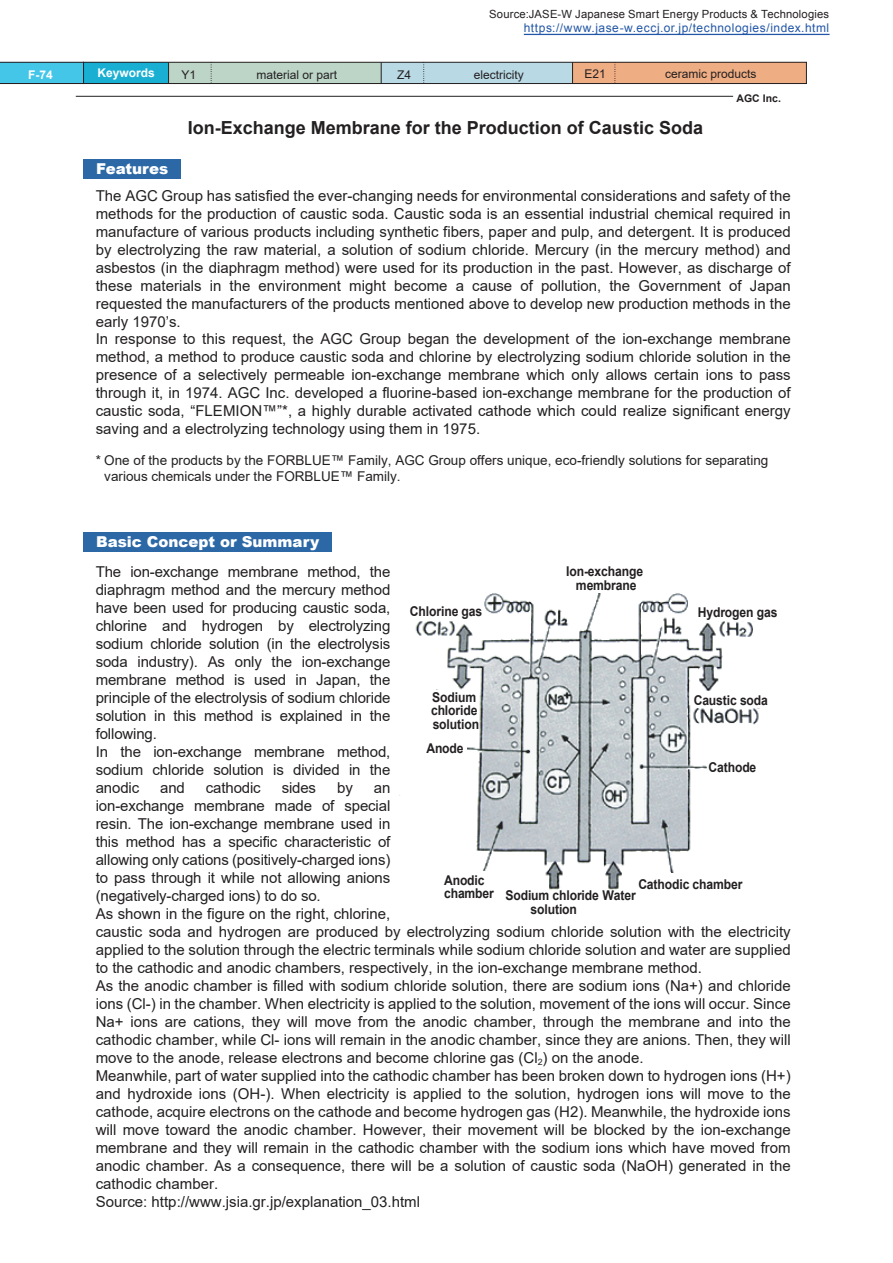
<style>
.page{position:relative;width:893px;height:1263px;background:#fff}
.page>*{position:absolute;margin:0;border:0;box-sizing:border-box;transform-origin:0 0}
.t1{font:700 18px "Arial";color:#232022}
.t2{font:15px/18px "Arial";color:#232022;text-align:justify}
.t3{font:900 15px "Arial";color:#fff}
.t4{font:700 13.5px/13.5px "Arial";letter-spacing:-.01em;color:#232022;scale:.9 1}
.t5{font:13.5px/16.2px "Arial";color:#232022}
.t6{font:12px "Arial";letter-spacing:.045em;color:#2256a6}
.t7{font:12px "Arial";color:#232022}
.t8{font:12px "Arial";color:#231f20}
.t9{font:700 12px "Arial";color:#fff}
.t10{font:11.25px "Arial";letter-spacing:.015em;color:#231f20}
.t11{font:700 10.5px "Arial";color:#231f20}
</style>
<div class="page">
<svg style="left:0;top:62px;width:83px;height:22px;background:#41b8d8"></svg>
<div style="left:84px;top:62px;width:85px;height:22px;background:#18afd3"></div>
<div style="left:169px;top:62px;width:212px;height:22px;background:#bcd5c7"></div>
<svg style="left:211px;top:64px;width:1px;height:17px"></svg>
<div style="left:381px;top:62px;width:192px;height:22px;background:#b9d9e4"></div>
<svg style="left:423px;top:64px;width:1px;height:17px"></svg>
<svg style="left:381px;top:64px;width:1px;height:18px"></svg>
<div style="left:573px;top:62px;width:233px;height:22px;background:#efad83"></div>
<svg style="left:572px;top:64px;width:1px;height:18px"></svg>
<svg style="left:168px;top:64px;width:1px;height:18px"></svg>
<div style="left:83px;top:62px;width:724px;height:22px;border:1px solid #231f20"></div>
<svg style="left:615px;top:62px;width:1px;height:22px"></svg>
<div style="left:83px;top:159px;width:98px;height:20px;background:#2c68a6"></div>
<div style="left:83px;top:532px;width:249px;height:19px;background:#2c68a6"></div>
<img style="left:399px;top:593px;width:361px;height:299px">
<div style="left:408px;top:597px;width:73px;height:23px;background:#fff"></div>
<div style="left:408px;top:690px;width:70px;height:23px;background:#fff"></div>
<div style="left:397px;top:740px;width:70px;height:24px;background:#fff"></div>
<div style="left:692px;top:598px;width:69px;height:23px;background:#fff"></div>
<div style="left:430px;top:871px;width:70px;height:23px;background:#fff"></div>
<div style="left:517px;top:891px;width:70px;height:24px;background:#fff"></div>
<div style="left:645px;top:873px;width:70px;height:23px;background:#fff"></div>
<div style="left:710px;top:757px;width:70px;height:23px;background:#fff"></div>
<div style="left:693px;top:692px;width:92px;height:16px;background:#fff"></div>
<hr style="left:76px;top:96px;width:657px;height:1px;background:#231f20">
<hr style="left:524px;top:34px;width:305px;height:1px;background:#2256a6">
<p class="t10" style="left:489px;top:7px;width:341px">Source:JASE-W Japanese Smart Energy Products &amp; Technologies</p>
<p class="t6" style="left:524px;top:20px;width:307px">https://www.jase-w.eccj.or.jp/technologies/index.html</p>
<p class="t9" style="left:97px;top:65px;width:59px">Keywords</p>
<p class="t9" style="left:28px;top:66px;width:26px">F-74</p>
<p class="t7" style="left:182px;top:67px;width:16px">Y1</p>
<p class="t7" style="left:256px;top:67px;width:82px">material or part</p>
<p class="t7" style="left:397px;top:67px;width:16px">Z4</p>
<p class="t7" style="left:474px;top:67px;width:52px">electricity</p>
<p class="t8" style="left:585px;top:66px;width:23px">E21</p>
<p class="t8" style="left:665px;top:66px;width:93px">ceramic products</p>
<p class="t3" style="left:96px;top:158px;width:74px">Features</p>
<p class="t1" style="left:188px;top:115px;width:517px">Ion-Exchange Membrane for the Production of Caustic Soda</p>
<p class="t11" style="left:737px;top:90px;width:46px">AGC Inc.</p>
<p class="t2" style="left:96px;top:187px;width:696px">The AGC Group has satisfied the ever-changing needs for environmental considerations and safety of the methods for the production of caustic soda. Caustic soda is an essential industrial chemical required in manufacture of various products including synthetic fibers, paper and pulp, and detergent. It is produced by electrolyzing the raw material, a solution of sodium chloride. Mercury (in the mercury method) and asbestos (in the diaphragm method) were used for its production in the past. However, as discharge of these materials in the environment might become a cause of pollution, the Government of Japan requested the manufacturers of the products mentioned above to develop new production methods in the early 1970’s.</p>
<p class="t2" style="left:96px;top:330px;width:696px">In response to this request, the AGC Group began the development of the ion-exchange membrane method, a method to produce caustic soda and chlorine by electrolyzing sodium chloride solution in the presence of a selectively permeable ion-exchange membrane which only allows certain ions to pass through it, in 1974. AGC Inc. developed a fluorine-based ion-exchange membrane for the production of caustic soda, “FLEMION™”*, a highly durable activated cathode which could realize significant energy saving and a electrolyzing technology using them in 1975.</p>
<p class="t5" style="left:104px;top:452px;width:666px;text-indent:-9px">* One of the products by the FORBLUE™ Family, AGC Group offers unique, eco-friendly solutions for separating various chemicals under the FORBLUE™ Family.</p>
<p class="t3" style="left:96px;top:531px;width:225px">Basic Concept or Summary</p>
<p class="t2" style="left:96px;top:563px;width:296px;text-align:left">The ion-exchange membrane method, the diaphragm method and the mercury method have been used for producing caustic soda, chlorine and hydrogen by electrolyzing sodium chloride solution (in the electrolysis soda industry). As only the ion-exchange membrane method is used in Japan, the principle of the electrolysis of sodium chloride solution in this method is explained in the following.<br>In the ion-exchange membrane method, sodium chloride solution is divided in the anodic</p>
<p class="t4" style="left:566px;top:565px;width:87px;text-align:center">Ion-exchange membrane</p>
<p class="t4" style="left:410px;top:604px;width:82px">Chlorine gas</p>
<p class="t4" style="left:698px;top:606px;width:90px">Hydrogen gas</p>
<p class="t4" style="left:431px;top:690px;width:55px">Sodium chloride solution</p>
<p class="t4" style="left:694px;top:694px;width:84px">Caustic soda</p>
<p class="t4" style="left:426px;top:742px;width:43px">Anode</p>
<p class="t4" style="left:708px;top:760px;width:55px">Cathode</p>
<p class="t2" style="left:160px;top:779px;width:26px">and</p>
<p class="t2" style="left:206px;top:779px;width:56px">cathodic</p>
<p class="t2" style="left:282px;top:779px;width:36px">sides</p>
<p class="t2" style="left:337px;top:779px;width:17px">by</p>
<p class="t2" style="left:96px;top:779px;width:696px;text-align:left;text-indent:278px">an<br>ion-exchange membrane made of special<br>resin. The ion-exchange membrane used in<br>this method has a specific characteristic of<br>allowing only cations (positively-charged ions)<br>to pass through it while not allowing anions<br>(negatively-charged ions) to do so.<br>As shown in the figure on the right, chlorine,<br>caustic soda and hydrogen are produced by electrolyzing sodium chloride solution with the electricity applied to the solution through the electric terminals while sodium chloride solution and water are supplied to the cathodic and anodic chambers, respectively, in the ion-exchange membrane method.<br>As the anodic chamber is filled with sodium chloride solution, there are sodium ions (Na+) and chloride ions (Cl-) in the chamber. When electricity is applied to the solution, movement of the ions will occur. Since Na+ ions are cations, they will move from the anodic chamber, through the membrane and into the cathodic chamber, while Cl- ions will remain in the anodic chamber, since they are anions. Then, they will move to the anode, release electrons and become chlorine gas (Cl<sub>2</sub>) on the anode.<br>Meanwhile, part of water supplied into the cathodic chamber has been broken down to hydrogen ions (H+) and hydroxide ions (OH-). When electricity is applied to the solution, hydrogen ions will move to the cathode, acquire electrons on the cathode and become hydrogen gas (H2). Meanwhile, the hydroxide ions will move toward the anodic chamber. However, their movement will be blocked by the ion-exchange membrane and they will remain in the cathodic chamber with the sodium ions which have moved from anodic chamber. As a consequence, there will be a solution of caustic soda (NaOH) generated in the cathodic chamber.<br>Source: http://www.jsia.gr.jp/explanation_03.html</p>
<p class="t4" style="left:444px;top:873px;width:57px">Anodic chamber</p>
<p class="t4" style="left:638px;top:878px;width:117px">Cathodic chamber</p>
<p class="t4" style="left:531px;top:889px;width:118px;text-indent:-25px">Sodium chloride Water solution</p>
</div>
